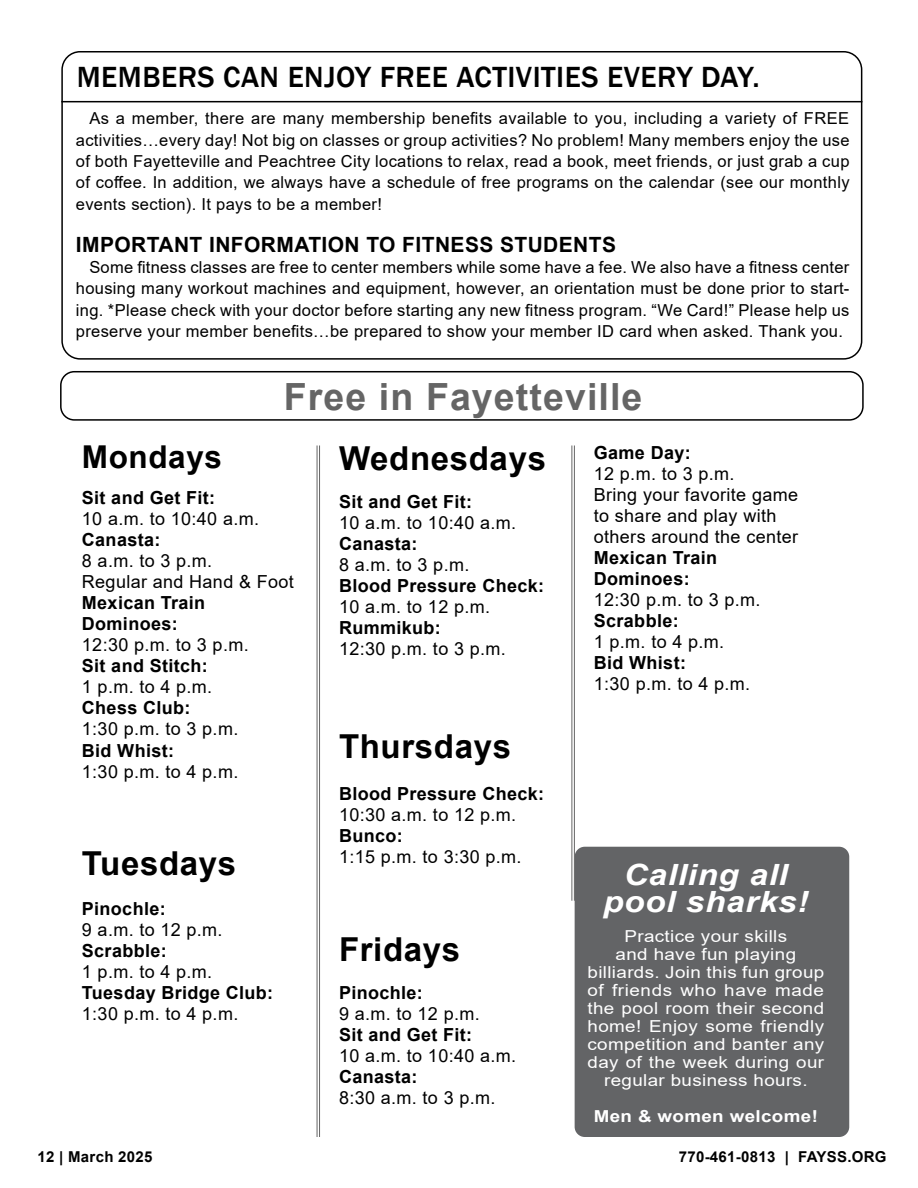
<style>
.page{position:relative;width:918px;height:1188px;background:#fff}
.page>*{position:absolute;margin:0;border:0;box-sizing:border-box;transform-origin:0 0}
.t1{font:700 37.5px "Arial";letter-spacing:.03em;color:#656565}
.t2{font:700 33px "Arial";letter-spacing:.02em;color:#000}
.t3{font:700 31.5px "Arial";letter-spacing:.02em;color:#000}
.t4{font:500 30px "Franklin Gothic";letter-spacing:.015em;color:#000}
.t5{font:italic 700 29.25px/26.8px "Arial";letter-spacing:.02em;color:#fff;text-align:center;scale:1.14 1}
.t6{font:700 21px "Arial";letter-spacing:.02em;color:#000}
.t7{font:18px/21px "Arial";letter-spacing:.02em;color:#000}
.t8{font:700 18px/21px "Arial";letter-spacing:.02em;color:#000}
.t9{font:16.5px/21.3px "Arial";letter-spacing:.02em;color:#000;text-align:justify}
.t10{font:16.5px/18px "Arial";letter-spacing:.02em;color:#fff;text-align:center;scale:1.14 1}
.t11{font:700 16.5px "Arial";letter-spacing:.02em;color:#fff;scale:1.14 1}
.t12{font:700 15px "Arial";letter-spacing:.02em;color:#000}
</style>
<div class="page">
<div style="left:61px;top:51px;width:801px;height:309px;border:2px solid #000;border-radius:18px"></div>
<div style="left:575px;top:847px;width:274px;height:290px;background:#636466;border-radius:10px"></div>
<hr style="left:319px;top:446px;width:1px;height:691px;background:#656565">
<hr style="left:317px;top:446px;width:1px;height:691px;background:#656565">
<hr style="left:574px;top:446px;width:1px;height:455px;background:#656565">
<hr style="left:572px;top:446px;width:1px;height:455px;background:#656565">
<hr style="left:61px;top:101px;width:801px;height:1px;background:#000">
<div style="left:60px;top:371px;width:804px;height:50px;border:2px solid #000;border-radius:14px"></div>
<h3 class="t4" style="left:77px;top:59px;width:685px">MEMBERS CAN ENJOY FREE ACTIVITIES EVERY DAY.</h3>
<p class="t9" style="left:76px;top:108px;width:775px;text-indent:13px">As a member, there are many membership benefits available to you, including a variety of FREE activities…every day! Not big on classes or group activities? No problem! Many members enjoy the use of both Fayetteville and Peachtree City locations to relax, read a book, meet friends, or just grab a cup of coffee. In addition, we always have a schedule of free programs on the calendar (see our monthly events section). It pays to be a member!</p>
<p class="t6" style="left:76px;top:230px;width:542px">IMPORTANT INFORMATION TO FITNESS STUDENTS</p>
<p class="t9" style="left:76px;top:257px;width:775px;text-indent:13px">Some fitness classes are free to center members while some have a fee. We also have a fitness center housing many workout machines and equipment, however, an orientation must be done prior to start&shy;ing. *Please check with your doctor before starting any new fitness program. “We Card!” Please help us preserve your member benefits…be prepared to show your member ID card when asked. Thank you.</p>
<h1 class="t1" style="left:284px;top:371px;width:360px">Free in Fayetteville</h1>
<h3 class="t3" style="left:82px;top:435px;width:142px">Mondays</h3>
<p class="t8" style="left:82px;top:488px;width:135px">Sit and Get Fit:</p>
<p class="t7" style="left:82px;top:509px;width:179px">10 a.m. to 10:40 a.m.</p>
<p class="t8" style="left:82px;top:530px;width:80px">Canasta:</p>
<p class="t7" style="left:82px;top:551px;width:213px">8 a.m. to 3 p.m.<br>Regular and Hand &amp; Foot</p>
<p class="t8" style="left:82px;top:593px;width:125px">Mexican Train<br>Dominoes:</p>
<p class="t7" style="left:82px;top:635px;width:168px">12:30 p.m. to 3 p.m.</p>
<p class="t8" style="left:82px;top:656px;width:127px">Sit and Stitch:</p>
<p class="t7" style="left:82px;top:677px;width:132px">1 p.m. to 4 p.m.</p>
<p class="t8" style="left:82px;top:698px;width:110px">Chess Club:</p>
<p class="t7" style="left:82px;top:719px;width:158px">1:30 p.m. to 3 p.m.</p>
<p class="t8" style="left:82px;top:740px;width:94px">Bid Whist:</p>
<p class="t7" style="left:82px;top:761px;width:158px">1:30 p.m. to 4 p.m.</p>
<h2 class="t2" style="left:82px;top:840px;width:156px">Tuesdays</h2>
<p class="t8" style="left:82px;top:899px;width:85px">Pinochle:</p>
<p class="t7" style="left:82px;top:920px;width:142px">9 a.m. to 12 p.m.</p>
<p class="t8" style="left:82px;top:941px;width:86px">Scrabble:</p>
<p class="t7" style="left:82px;top:962px;width:132px">1 p.m. to 4 p.m.</p>
<p class="t8" style="left:82px;top:983px;width:193px">Tuesday Bridge Club:</p>
<p class="t7" style="left:82px;top:1004px;width:158px">1:30 p.m. to 4 p.m.</p>
<h2 class="t2" style="left:339px;top:435px;width:208px">Wednesdays</h2>
<p class="t8" style="left:339px;top:491px;width:135px">Sit and Get Fit:</p>
<p class="t7" style="left:339px;top:512px;width:179px">10 a.m. to 10:40 a.m.</p>
<p class="t8" style="left:339px;top:533px;width:80px">Canasta:</p>
<p class="t7" style="left:339px;top:554px;width:132px">8 a.m. to 3 p.m.</p>
<p class="t8" style="left:339px;top:575px;width:207px">Blood Pressure Check:</p>
<p class="t7" style="left:339px;top:596px;width:153px">10 a.m. to 12 p.m.</p>
<p class="t8" style="left:339px;top:617px;width:103px">Rummikub:</p>
<p class="t7" style="left:339px;top:638px;width:168px">12:30 p.m. to 3 p.m.</p>
<h2 class="t2" style="left:339px;top:723px;width:173px">Thursdays</h2>
<p class="t8" style="left:339px;top:784px;width:207px">Blood Pressure Check:</p>
<p class="t7" style="left:339px;top:804px;width:179px">10:30 a.m. to 12 p.m.</p>
<p class="t8" style="left:339px;top:826px;width:65px">Bunco:</p>
<p class="t7" style="left:339px;top:846px;width:184px">1:15 p.m. to 3:30 p.m.</p>
<h2 class="t2" style="left:339px;top:926px;width:123px">Fridays</h2>
<p class="t8" style="left:339px;top:982px;width:85px">Pinochle:</p>
<p class="t7" style="left:339px;top:1003px;width:142px">9 a.m. to 12 p.m.</p>
<p class="t8" style="left:339px;top:1024px;width:135px">Sit and Get Fit:</p>
<p class="t7" style="left:339px;top:1045px;width:179px">10 a.m. to 10:40 a.m.</p>
<p class="t8" style="left:339px;top:1066px;width:80px">Canasta:</p>
<p class="t7" style="left:339px;top:1087px;width:158px">8:30 a.m. to 3 p.m.</p>
<p class="t8" style="left:594px;top:442px;width:98px">Game Day:</p>
<p class="t7" style="left:594px;top:463px;width:206px">12 p.m. to 3 p.m.<br>Bring your favorite game to share and play with others around the center</p>
<p class="t8" style="left:594px;top:547px;width:125px">Mexican Train<br>Dominoes:</p>
<p class="t7" style="left:594px;top:589px;width:168px">12:30 p.m. to 3 p.m.</p>
<p class="t8" style="left:594px;top:610px;width:86px">Scrabble:</p>
<p class="t7" style="left:594px;top:631px;width:132px">1 p.m. to 4 p.m.</p>
<p class="t8" style="left:594px;top:652px;width:94px">Bid Whist:</p>
<p class="t7" style="left:594px;top:673px;width:158px">1:30 p.m. to 4 p.m.</p>
<h3 class="t5" style="left:603px;top:862px;width:182px">Calling all pool sharks!</h3>
<p class="t10" style="left:588px;top:927px;width:209px">Practice your skills<br>and have fun playing billiards. Join this fun group of friends who have made the pool room their second home! Enjoy some friendly competition and banter any day of the week during our regular business hours.</p>
<p class="t11" style="left:594px;top:1105px;width:198px">Men &amp; women welcome!</p>
<p class="t12" style="left:38px;top:1146px;width:117px">12 | March 2025</p>
<p class="t12" style="left:679px;top:1146px;width:209px">770-461-0813 | FAYSS.ORG</p>
</div>
